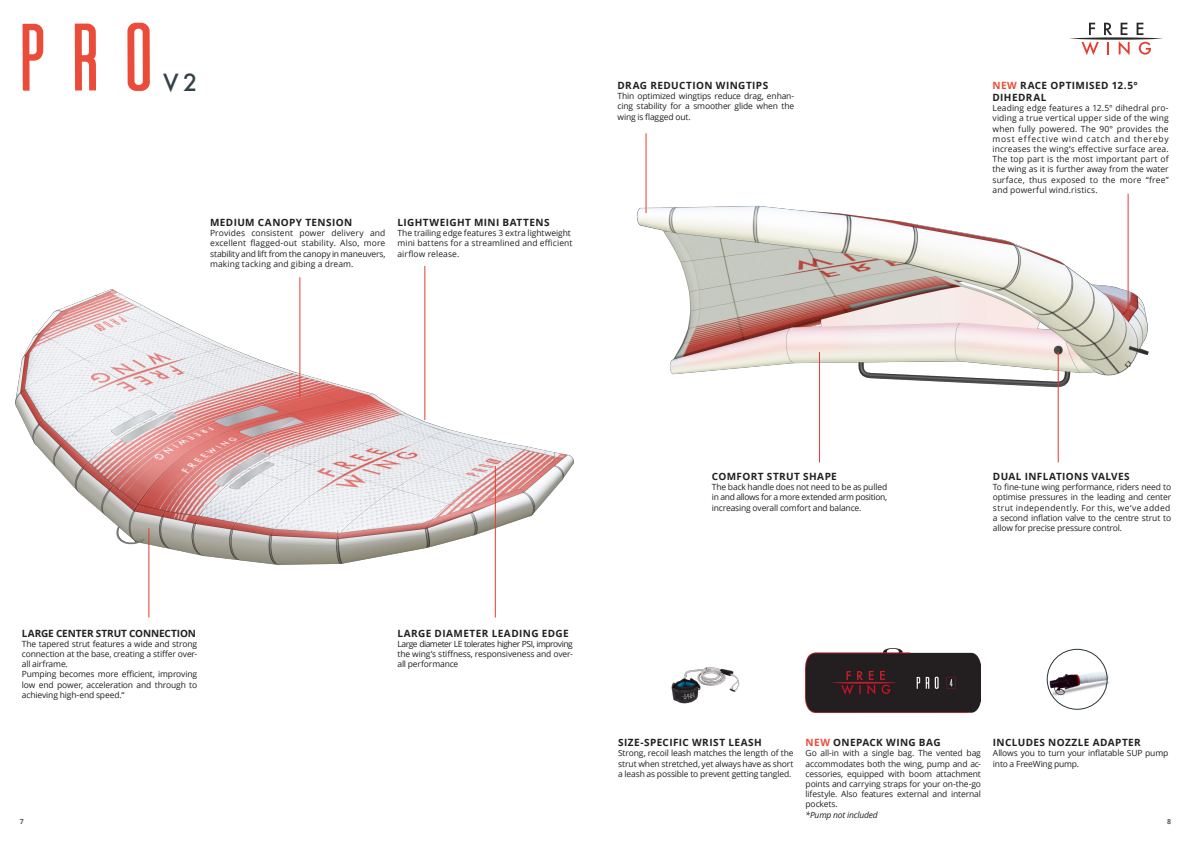
<style>
.page{position:relative;width:1191px;height:842px;background:#fff}
.page>*{position:absolute;margin:0;border:0;box-sizing:border-box;transform-origin:0 0}
.t1{font:500 23px "Futura";color:#344249}
.t2{font:700 10px "Open Sans";letter-spacing:.04em;color:#231f20}
.t3{font:700 10px "Open Sans";letter-spacing:-.01em;color:#231f20}
.t4{font:8.5px/10.2px "Open Sans";letter-spacing:-.015em;color:#231f20;text-align:justify}
.t5{font:8.5px/10.2px "Open Sans";letter-spacing:.01em;color:#231f20}
.t6{font:italic 8.5px "Open Sans";letter-spacing:-.02em;color:#231f20}
.t7{font:700 7px "Open Sans";color:#57585a}
.s1{color:#eb4b39}
</style>
<div class="page">
<img style="left:15px;top:266px;width:559px;height:352px">
<img style="left:636px;top:146px;width:513px;height:291px">
<hr style="left:424px;top:266px;width:1px;height:154px;background:#e73b2e">
<hr style="left:819px;top:352px;width:1px;height:110px;background:#e73b2e">
<hr style="left:1057px;top:352px;width:1px;height:110px;background:#e73b2e">
<hr style="left:1127px;top:194px;width:1px;height:125px;background:#e73b2e">
<hr style="left:645px;top:133px;width:1px;height:80px;background:#e73b2e">
<hr style="left:495px;top:466px;width:1px;height:151px;background:#e73b2e">
<hr style="left:148px;top:528px;width:1px;height:89px;background:#e73b2e">
<hr style="left:299px;top:277px;width:1px;height:120px;background:#e73b2e">
<svg style="left:23px;top:24px;width:20px;height:67px"></svg>
<svg style="left:75px;top:24px;width:21px;height:67px"></svg>
<svg style="left:127px;top:23px;width:23px;height:68px"></svg>
<svg style="left:1069px;top:23px;width:94px;height:32px"></svg>
<img style="left:671px;top:667px;width:69px;height:37px">
<img style="left:1046px;top:648px;width:64px;height:62px">
<div style="left:1047px;top:649px;width:60px;height:60px;border:1px solid #28353c;border-radius:50%"></div>
<img style="left:805px;top:649px;width:176px;height:63px">
<p class="t1" style="left:163px;top:66px;width:36px">V2</p>
<p class="t2" style="left:617px;top:78px;width:152px">DRAG REDUCTION WINGTIPS</p>
<p class="t4" style="left:617px;top:91px;width:178px">Thin optimized wingtips reduce drag, enhan&shy;cing stability for a smoother glide when the wing is flagged out.</p>
<p class="t2" style="left:210px;top:215px;width:144px">MEDIUM CANOPY TENSION</p>
<p class="t4" style="left:210px;top:228px;width:177px">Provides consistent power delivery and excellent flagged-out stability. Also, more stability and lift from the canopy in maneuvers, making tacking and gibing a dream.</p>
<p class="t2" style="left:397px;top:215px;width:154px">LIGHTWEIGHT MINI BATTENS</p>
<p class="t5" style="left:397px;top:228px;width:177px">The trailing edge features 3 extra lightweight mini battens for a streamlined and efficient airflow release.</p>
<p class="t3" style="left:22px;top:626px;width:176px">LARGE CENTER STRUT CONNECTION</p>
<p class="t4" style="left:22px;top:638px;width:177px">The tapered strut features a wide and strong connection at the base, creating a stiffer over&shy;all airframe.</p>
<p class="t4" style="left:22px;top:669px;width:177px">Pumping becomes more efficient, improving low end power, acceleration and through to achieving high-end speed.“</p>
<p class="t2" style="left:397px;top:626px;width:173px">LARGE DIAMETER LEADING EDGE</p>
<p class="t4" style="left:397px;top:638px;width:177px">Large diameter LE tolerates higher PSI, improving the wing‘s stiffness, responsiveness and over&shy;all performance</p>
<p class="t2" style="left:712px;top:469px;width:126px">COMFORT STRUT SHAPE</p>
<p class="t4" style="left:712px;top:482px;width:177px">The back handle does not need to be as pulled in and allows for a more extended arm position, increasing overall comfort and balance.</p>
<p class="t2" style="left:992px;top:78px;width:147px"><span class="s1">NEW</span> RACE OPTIMISED 12.5°</p>
<p class="t2" style="left:992px;top:90px;width:55px">DIHEDRAL</p>
<p class="t4" style="left:992px;top:103px;width:178px">Leading edge features a 12.5° dihedral pro&shy;viding a true vertical upper side of the wing when fully powered. The 90° provides the most effective wind catch and thereby</p>
<p class="t4" style="left:992px;top:144px;width:178px">increases the wing‘s effective surface area.<br>The top part is the most important part of the wing as it is further away from the water surface, thus exposed to the more “free” and powerful wind.ristics.</p>
<p class="t2" style="left:993px;top:469px;width:138px">DUAL INFLATIONS VALVES</p>
<p class="t4" style="left:993px;top:482px;width:180px">To fine-tune wing performance, riders need to optimise pressures in the leading and center strut independently. For this, we‘ve added</p>
<p class="t4" style="left:993px;top:512px;width:180px">a second inflation valve to the centre strut to allow for precise pressure control.</p>
<p class="t2" style="left:805px;top:735px;width:136px"><span class="s1">NEW</span> ONEPACK WING BAG</p>
<p class="t4" style="left:805px;top:748px;width:177px">Go all-in with a single bag. The vented bag accommodates both the wing, pump and ac&shy;cessories, equipped with boom attachment points and carrying straps for your on-the-go lifestyle. Also features external and internal pockets.</p>
<p class="t6" style="left:805px;top:809px;width:74px">*Pump not included</p>
<p class="t2" style="left:993px;top:735px;width:149px">INCLUDES NOZZLE ADAPTER</p>
<p class="t4" style="left:993px;top:748px;width:177px">Allows you to turn your inflatable SUP pump into a FreeWing pump.</p>
<p class="t2" style="left:618px;top:735px;width:145px">SIZE-SPECIFIC WRIST LEASH</p>
<p class="t4" style="left:618px;top:748px;width:177px">Strong, recoil leash matches the length of the strut when stretched, yet always have as short a leash as possible to prevent getting tangled.</p>
<p class="t7" style="left:20px;top:817px;width:5px">7</p>
<p class="t7" style="left:1167px;top:817px;width:5px">8</p>
</div>
